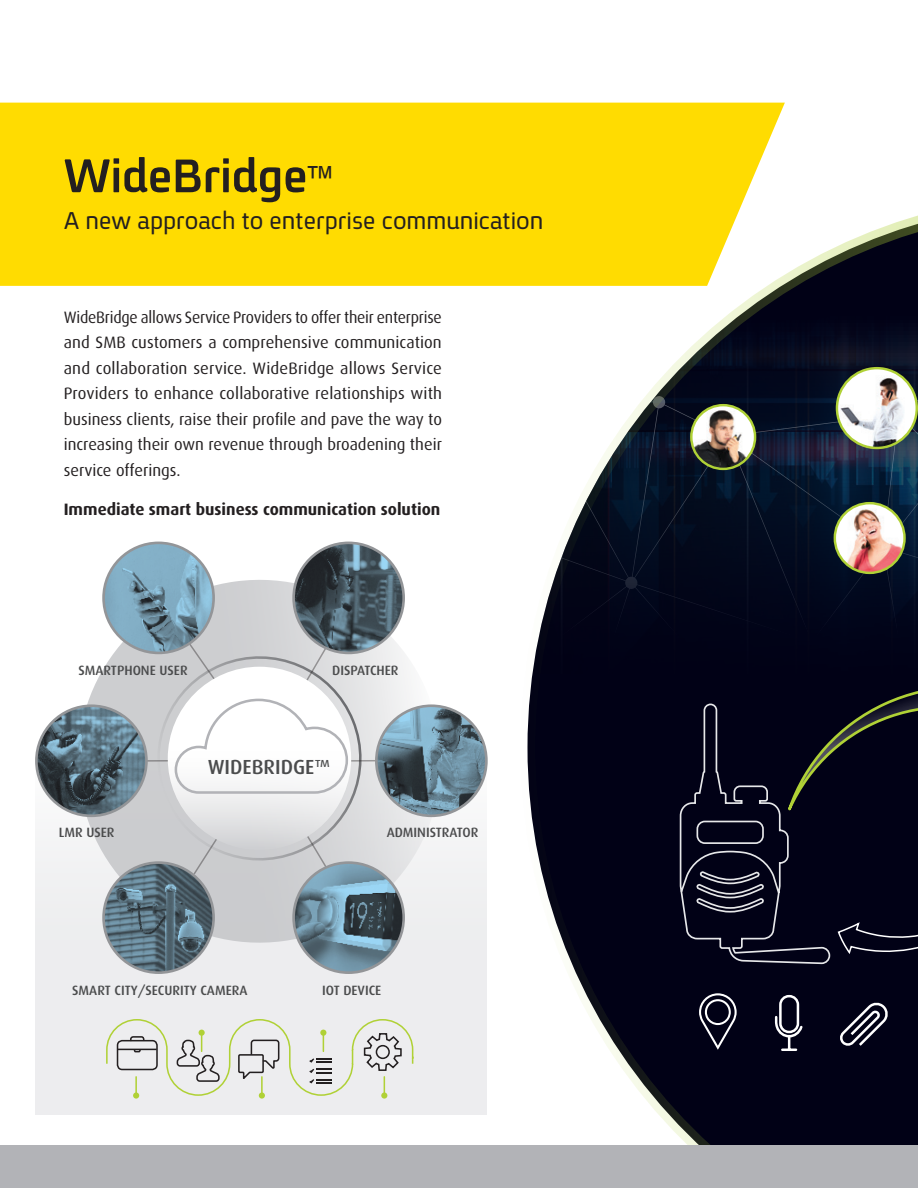
<style>
.page{position:relative;width:918px;height:1188px;background:#fff}
.page>*{position:absolute;margin:0;border:0;box-sizing:border-box;transform-origin:0 0}
.n_-_product_title{font:700 51px "En Spoiler";color:#231f20}
.n_-_product_title-2{font:700 30.6px "En Spoiler";color:#231f20}
.n_-_product_title-3{font:26.4px "En Spoiler";color:#231f20}
.n_-_bullets{font:500 20.4px "Dax";color:#4b4c4d}
.n_-_body_text{font:16.5px/25.5px "Dax";color:#231f20;text-align:justify;scale:.96 1}
.n_-_body_text-2{font:700 16.5px "Dax";color:#231f20}
.n_-_bullets-2{font:500 13.5px "Dax";color:#4b4c4d}
</style>
<div class="page">
<div style="left:35px;top:758px;width:451px;height:357px;background:#ededef"></div>
<svg style="left:81px;top:580px;width:360px;height:363px"></svg>
<svg style="left:520px;top:215px;width:398px;height:931px"></svg>
<img style="left:691px;top:405px;width:64px;height:64px;border-radius:32px">
<div style="left:690px;top:404px;width:66px;height:66px;border:2px solid #b0d136;border-radius:50%"></div>
<img style="left:835px;top:503px;width:70px;height:70px;border-radius:35px">
<div style="left:834px;top:502px;width:72px;height:72px;border:2px solid #b0d136;border-radius:50%"></div>
<svg style="left:145px;top:644px;width:229px;height:229px"></svg>
<svg style="left:187px;top:642px;width:29px;height:39px"></svg>
<svg style="left:192px;top:837px;width:26px;height:39px"></svg>
<svg style="left:305px;top:653px;width:23px;height:29px"></svg>
<svg style="left:306px;top:834px;width:25px;height:30px"></svg>
<img style="left:837px;top:369px;width:80px;height:79px">
<div style="left:836px;top:367px;width:82px;height:82px;border:2px solid #b0d136;border-radius:50%"></div>
<hr style="left:351px;top:760px;width:35px;height:2px;background:#231f20">
<hr style="left:132px;top:760px;width:36px;height:2px;background:#231f20">
<svg style="left:699px;top:993px;width:38px;height:57px;background:#334"></svg>
<svg style="left:837px;top:999px;width:54px;height:50px;background:#2f2f40"></svg>
<svg style="left:773px;top:994px;width:31px;height:58px"></svg>
<svg style="left:173px;top:697px;width:176px;height:98px"></svg>
<div style="left:0;top:103px;width:785px;height:183px;background:#ffdc01"></div>
<img style="left:104px;top:543px;width:110px;height:110px">
<div style="left:102px;top:542px;width:113px;height:112px;border:3px solid #939598;border-radius:50%"></div>
<img style="left:36px;top:706px;width:110px;height:110px">
<div style="left:35px;top:704px;width:113px;height:113px;border:3px solid #939598;border-radius:50%"></div>
<img style="left:104px;top:863px;width:110px;height:110px">
<div style="left:102px;top:861px;width:113px;height:113px;border:3px solid #939598;border-radius:50%"></div>
<img style="left:294px;top:864px;width:110px;height:108px">
<div style="left:292px;top:861px;width:113px;height:113px;border:3px solid #939598;border-radius:50%"></div>
<img style="left:376px;top:706px;width:110px;height:110px">
<div style="left:375px;top:704px;width:113px;height:113px;border:3px solid #939598;border-radius:50%"></div>
<img style="left:294px;top:543px;width:110px;height:110px">
<div style="left:292px;top:542px;width:113px;height:112px;border:3px solid #939598;border-radius:50%"></div>
<div style="left:133px;top:1092px;width:6px;height:7px;background:#b0d136;border-radius:50%"></div>
<div style="left:259px;top:1092px;width:6px;height:7px;background:#b0d136;border-radius:50%"></div>
<svg style="left:106px;top:1019px;width:308px;height:78px"></svg>
<div style="left:0;top:1146px;width:918px;height:42px;background:#b2b3b7"></div>
<svg style="left:679px;top:677px;width:239px;height:288px;background:#0e0e21"></svg>
<p class="n_-_product_title" style="left:64px;top:139px;width:245px">WideBridge</p>
<p class="n_-_product_title-3" style="left:64px;top:201px;width:481px">A new approach to enterprise communication</p>
<p class="n_-_product_title-2" style="left:305px;top:156px;width:32px">TM</p>
<p class="n_-_body_text" style="left:64px;top:305px;width:396px">WideBridge allows Service Providers to offer their enterprise and SMB customers a comprehensive communication and collaboration service. WideBridge allows Service Providers to enhance collaborative relationships with business clients, raise their profile and pave the way to increasing their own revenue through broadening their service offerings.</p>
<p class="n_-_body_text-2" style="left:64px;top:500px;width:378px">Immediate smart business communication solution</p>
<p class="n_-_bullets-2" style="left:78px;top:662px;width:111px">SMARTPHONE USER</p>
<p class="n_-_bullets-2" style="left:332px;top:662px;width:68px">DISPATCHER</p>
<p class="n_-_bullets-2" style="left:59px;top:825px;width:57px">LMR USER</p>
<p class="n_-_bullets" style="left:208px;top:756px;width:124px">WIDEBRIDGETM</p>
<p class="n_-_bullets-2" style="left:387px;top:825px;width:93px">ADMINISTRATOR</p>
<p class="n_-_bullets-2" style="left:72px;top:983px;width:177px">SMART CITY/SECURITY CAMERA</p>
<p class="n_-_bullets-2" style="left:322px;top:983px;width:61px">IOT DEVICE</p>
</div>
